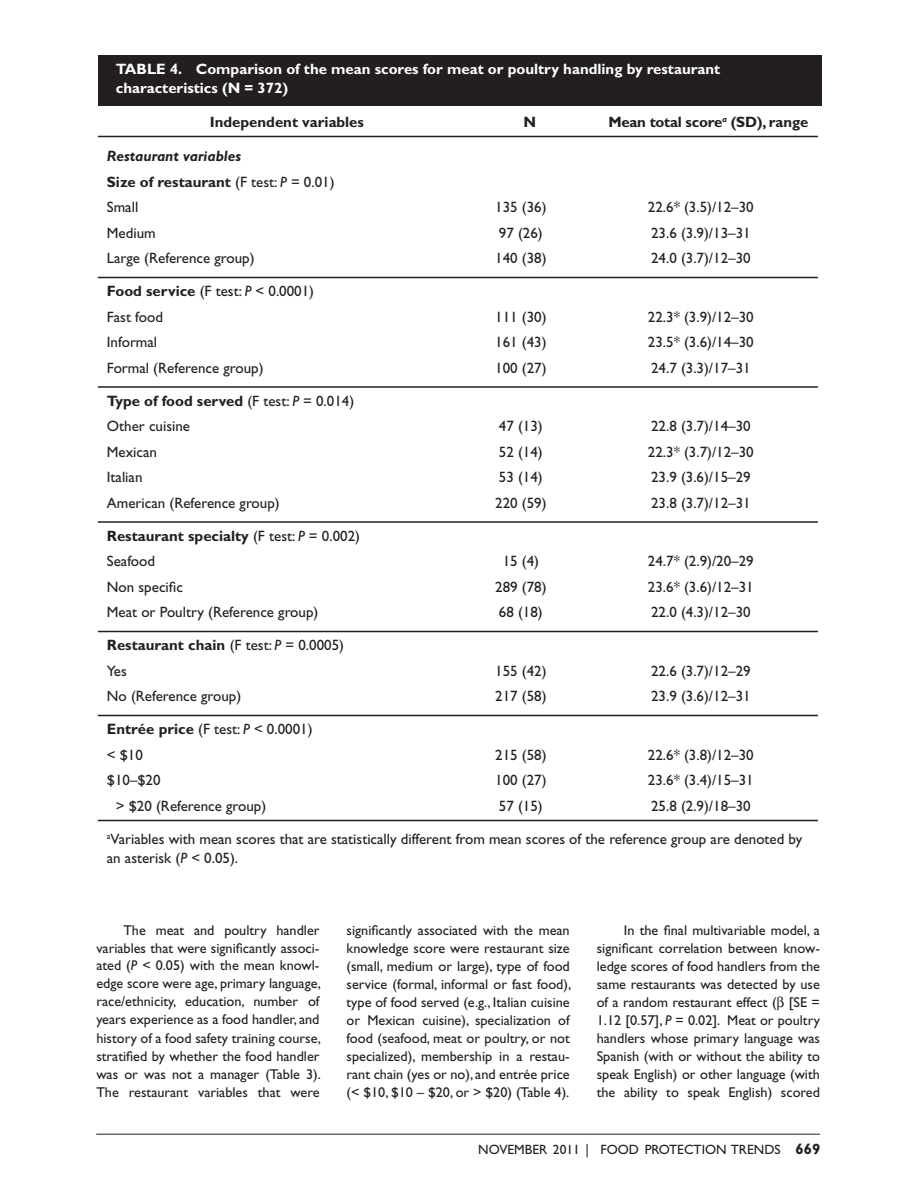
<style>
.page{position:relative;width:918px;height:1188px;background:#fff}
.page>*{position:absolute;margin:0;border:0;box-sizing:border-box;transform-origin:0 0}
.Table_text{font:15px/19.5px "Gill Sans";color:#231f20}
.Table_text-2{font:700 15px "Gill Sans";color:#231f20}
.Table_text-3{font:700 15px "Gill Sans";color:#fff}
.Table_Text_Last{font:15px "Gill Sans";color:#231f20}
.Table_text-4{font:italic 700 15px "Gill Sans";color:#231f20}
.Body_text{font:14.25px/18px "Gill Sans";color:#231f20;text-align:justify}
.t1{font:13.5px "Gill Sans";color:#231f20}
.s1{font-weight:400}
.s2{font-weight:400;font-style:italic}
.s3{font-weight:700}
.s4{font-style:italic}
.s5{font-weight:700;font-size:15px}
</style>
<div class="page">
<hr style="left:96px;top:1134px;width:724px;height:1px;background:#231f20">
<div style="left:98px;top:55px;width:724px;height:51px;background:#231f20"></div>
<hr style="left:98px;top:136px;width:720px;height:1px;background:#231f20">
<hr style="left:98px;top:277px;width:720px;height:1px;background:#231f20">
<hr style="left:98px;top:386px;width:720px;height:2px;background:#231f20">
<hr style="left:98px;top:521px;width:720px;height:2px;background:#231f20">
<hr style="left:98px;top:631px;width:720px;height:1px;background:#231f20">
<hr style="left:98px;top:715px;width:720px;height:1px;background:#231f20">
<hr style="left:98px;top:820px;width:720px;height:1px;background:#231f20">
<p class="Table_text-3" style="left:116px;top:60px;width:21px">Table</p>
<p class="Table_text-3" style="left:170px;top:60px;width:552px">4. Comparison of the mean scores for meat or poultry handling by restaurant</p>
<p class="Table_text-3" style="left:116px;top:79px;width:174px">characteristics (N = 372)</p>
<p class="Table_text-2" style="left:210px;top:113px;width:156px">Independent variables</p>
<p class="Table_text-2" style="left:524px;top:113px;width:14px">N</p>
<p class="Table_text-2" style="left:608px;top:113px;width:201px">Mean total score<sup>a</sup> (SD), range</p>
<p class="Table_text-4" style="left:107px;top:148px;width:136px">Restaurant variables</p>
<p class="Table_text-2" style="left:107px;top:173px;width:229px">Size of restaurant <span class="s1">(F test:</span> <span class="s2">P</span> <span class="s1">= 0.01)</span></p>
<p class="Table_text" style="left:107px;top:198px;width:33px">Small</p>
<p class="Table_text" style="left:495px;top:198px;width:53px">135 (36)</p>
<p class="Table_text" style="left:648px;top:198px;width:107px">22.6* (3.5)/12–30</p>
<p class="Table_text" style="left:107px;top:223px;width:50px">Medium</p>
<p class="Table_text" style="left:499px;top:223px;width:45px">97 (26)</p>
<p class="Table_text" style="left:651px;top:223px;width:101px">23.6 (3.9)/13–31</p>
<p class="Table_text" style="left:107px;top:249px;width:149px">Large (Reference group)</p>
<p class="Table_text" style="left:495px;top:249px;width:53px">140 (38)</p>
<p class="Table_text" style="left:651px;top:249px;width:101px">24.0 (3.7)/12–30</p>
<p class="Table_text" style="left:107px;top:282px;width:209px"><span class="s3">Food service</span> (F test: <span class="s4">P</span> &lt; 0.0001)</p>
<p class="Table_text" style="left:107px;top:307px;width:58px">Fast food</p>
<p class="Table_text" style="left:495px;top:307px;width:53px">111 (30)</p>
<p class="Table_text" style="left:648px;top:307px;width:107px">22.3* (3.9)/12–30</p>
<p class="Table_text" style="left:107px;top:333px;width:52px">Informal</p>
<p class="Table_text" style="left:495px;top:333px;width:53px">161 (43)</p>
<p class="Table_text" style="left:648px;top:333px;width:107px">23.5* (3.6)/14–30</p>
<p class="Table_text" style="left:107px;top:358px;width:158px">Formal (Reference group)</p>
<p class="Table_text" style="left:495px;top:358px;width:53px">100 (27)</p>
<p class="Table_text" style="left:651px;top:358px;width:101px">24.7 (3.3)/17–31</p>
<p class="Table_text-2" style="left:107px;top:392px;width:249px">Type of food served <span class="s1">(F test:</span> <span class="s2">P</span> <span class="s1">= 0.014)</span></p>
<p class="Table_text" style="left:107px;top:417px;width:85px">Other cuisine</p>
<p class="Table_text" style="left:499px;top:417px;width:45px">47 (13)</p>
<p class="Table_text" style="left:651px;top:417px;width:101px">22.8 (3.7)/14–30</p>
<p class="Table_text" style="left:107px;top:442px;width:52px">Mexican</p>
<p class="Table_text" style="left:499px;top:442px;width:45px">52 (14)</p>
<p class="Table_text" style="left:648px;top:442px;width:107px">22.3* (3.7)/12–30</p>
<p class="Table_text" style="left:107px;top:468px;width:37px">Italian</p>
<p class="Table_text" style="left:499px;top:468px;width:45px">53 (14)</p>
<p class="Table_text" style="left:651px;top:468px;width:101px">23.9 (3.6)/15–29</p>
<p class="Table_text" style="left:107px;top:493px;width:174px">American (Reference group)</p>
<p class="Table_text" style="left:495px;top:493px;width:53px">220 (59)</p>
<p class="Table_text" style="left:651px;top:493px;width:101px">23.8 (3.7)/12–31</p>
<p class="Table_text-2" style="left:107px;top:527px;width:255px">Restaurant specialty <span class="s1">(F test:</span> <span class="s2">P</span> <span class="s1">= 0.002)</span></p>
<p class="Table_text" style="left:107px;top:552px;width:50px">Seafood</p>
<p class="Table_text" style="left:503px;top:552px;width:38px">15 (4)</p>
<p class="Table_text" style="left:648px;top:552px;width:107px">24.7* (2.9)/20–29</p>
<p class="Table_text" style="left:107px;top:577px;width:78px">Non specific</p>
<p class="Table_text" style="left:495px;top:577px;width:53px">289 (78)</p>
<p class="Table_text" style="left:648px;top:577px;width:107px">23.6* (3.6)/12–31</p>
<p class="Table_text" style="left:107px;top:603px;width:213px">Meat or Poultry (Reference group)</p>
<p class="Table_text" style="left:499px;top:603px;width:45px">68 (18)</p>
<p class="Table_text" style="left:651px;top:603px;width:101px">22.0 (4.3)/12–30</p>
<p class="Table_text-2" style="left:107px;top:636px;width:239px">Restaurant chain <span class="s1">(F test:</span> <span class="s2">P</span> <span class="s1">= 0.0005)</span></p>
<p class="Table_text" style="left:107px;top:661px;width:22px">Yes</p>
<p class="Table_text" style="left:495px;top:661px;width:53px">155 (42)</p>
<p class="Table_text" style="left:651px;top:661px;width:101px">22.6 (3.7)/12–29</p>
<p class="Table_text" style="left:107px;top:687px;width:136px">No (Reference group)</p>
<p class="Table_text" style="left:495px;top:687px;width:53px">217 (58)</p>
<p class="Table_text" style="left:651px;top:687px;width:101px">23.9 (3.6)/12–31</p>
<p class="Table_text" style="left:107px;top:720px;width:207px"><span class="s3">Entrée price</span> (F test: <span class="s4">P</span> &lt; 0.0001)</p>
<p class="Table_text" style="left:107px;top:745px;width:38px">&lt; $10</p>
<p class="Table_text" style="left:495px;top:745px;width:53px">215 (58)</p>
<p class="Table_text" style="left:648px;top:745px;width:107px">22.6* (3.8)/12–30</p>
<p class="Table_text" style="left:107px;top:771px;width:55px">$10–$20</p>
<p class="Table_text" style="left:495px;top:771px;width:53px">100 (27)</p>
<p class="Table_text" style="left:648px;top:771px;width:107px">23.6* (3.4)/15–31</p>
<p class="Table_Text_Last" style="left:116px;top:797px;width:152px">&gt; $20 (Reference group)</p>
<p class="Table_Text_Last" style="left:499px;top:797px;width:45px">57 (15)</p>
<p class="Table_Text_Last" style="left:651px;top:797px;width:101px">25.8 (2.9)/18–30</p>
<p class="Table_text" style="left:107px;top:829px;width:697px"><sup>a</sup>Variables with mean scores that are statistically different from mean scores of the reference group are denoted by an asterisk (<span class="s4">P</span> &lt; 0.05).</p>
<p class="Body_text" style="left:96px;top:922px;width:226px;text-indent:27px">The meat and poultry handler variables that were significantly associ&shy;ated (<span class="s4">P</span> &lt; 0.05) with the mean knowl&shy;edge score were age, primary language, race/ethnicity, education, number of years experience as a food handler, and history of a food safety training course, stratified by whether the food handler was or was not a manager (Table 3).<br>The restaurant variables that were</p>
<p class="Body_text" style="left:347px;top:922px;width:226px">significantly associated with the mean knowledge score were restaurant size (small, medium or large), type of food service (formal, informal or fast food), type of food served (e.g., Italian cuisine or Mexican cuisine), specialization of food (seafood, meat or poultry, or not specialized), membership in a restau&shy;rant chain (yes or no), and entrée price (&lt; $10, $10 – $20, or &gt; $20) (Table 4).</p>
<p class="Body_text" style="left:597px;top:922px;width:225px;text-indent:27px">In the final multivariable model, a significant correlation between know&shy;ledge scores of food handlers from the same restaurants was detected by use of a random restaurant effect ( [SE = 1.12 [0.57], <span class="s4">P</span> = 0.02]. Meat or poultry handlers whose primary language was Spanish (with or without the ability to speak English) or other language (with the ability to speak English) scored</p>
<p class="t1" style="left:478px;top:1142px;width:344px">NOVEMBER 2011 | FOOD PROTECTION TRENDS <span class="s5">669</span></p>
</div>
